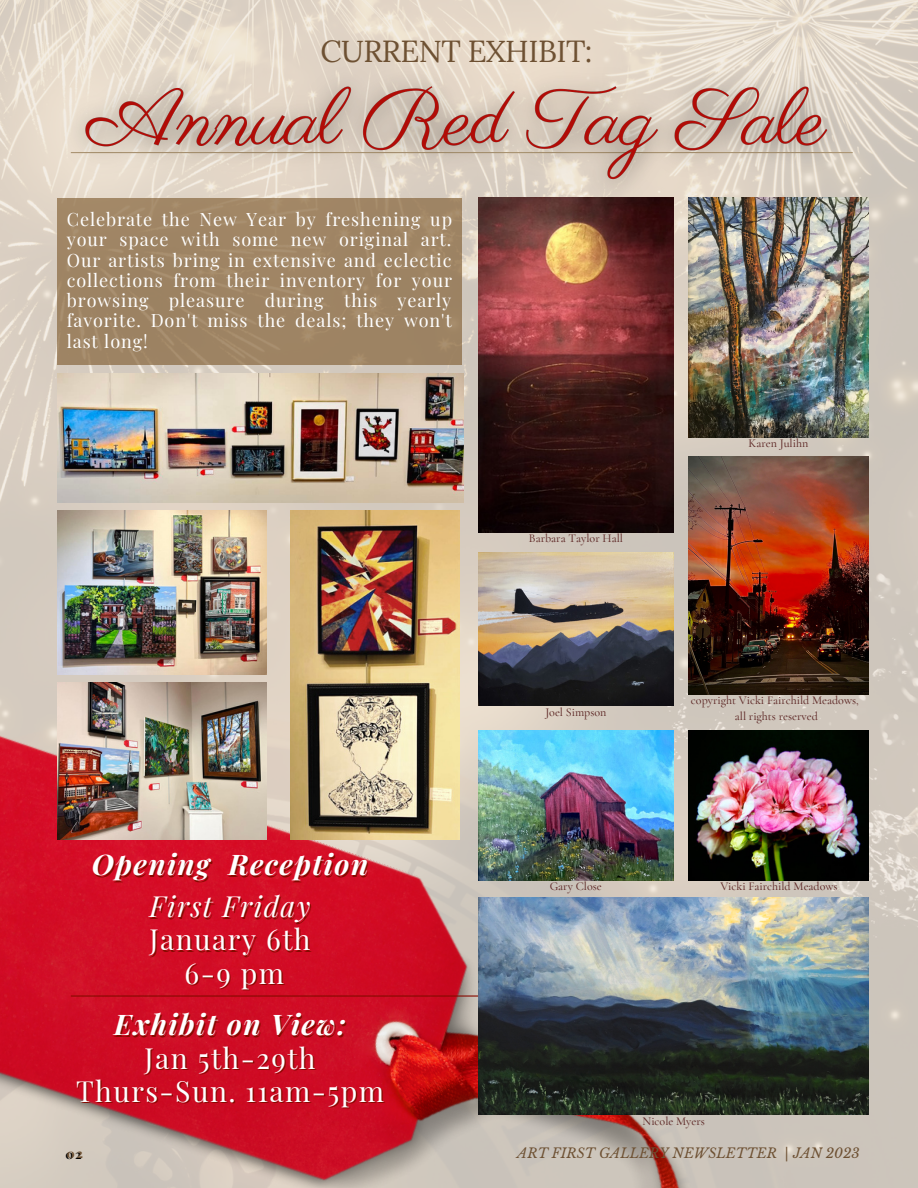
<style>
.page{position:relative;width:918px;height:1188px;background:#fff}
.page>*{position:absolute;margin:0;border:0;box-sizing:border-box;transform-origin:0 0}
.t1{font:30.45px "Lora";letter-spacing:-.02em;color:#6e5133}
.t2{font:28.5px/33.2px "Playfair Display";letter-spacing:.05em;color:#fff;text-align:center}
.t3{font:italic 700 28.5px "Playfair Display";letter-spacing:.05em;color:#fff}
.t4{font:italic 28.5px "Playfair Display";letter-spacing:.05em;color:#fff}
.t5{font:18px/20.2px "Playfair Display";letter-spacing:.05em;color:#fff;text-align:justify}
.t6{font:italic 13.5px "Libre Baskerville";color:#6e5133}
.t7{font:700 12.45px "Playfair Display";color:#000}
.t8{font:500 12px/16px "Cormorant Garamond";color:#5f2a28;text-align:center}
</style>
<div class="page">
<img style="left:0;top:0;width:918px;height:1188px">
<img style="left:0;top:710px;width:786px;height:478px">
<hr style="left:71px;top:995px;width:782px;height:2px;background:#860a00">
<img style="left:478px;top:217px;width:196px;height:316px">
<img style="left:688px;top:457px;width:180px;height:237px">
<img style="left:688px;top:730px;width:180px;height:150px">
<img style="left:688px;top:198px;width:180px;height:239px">
<img style="left:478px;top:553px;width:196px;height:153px">
<img style="left:478px;top:730px;width:196px;height:150px">
<img style="left:478px;top:897px;width:391px;height:217px">
<div style="left:58px;top:198px;width:404px;height:167px;background:#9e8464"></div>
<img style="left:58px;top:510px;width:209px;height:164px">
<img style="left:58px;top:373px;width:406px;height:129px">
<img style="left:58px;top:683px;width:209px;height:156px">
<img style="left:291px;top:510px;width:168px;height:330px">
<img style="left:51px;top:39px;width:810px;height:178px">
<h1 class="t1" style="left:320px;top:32px;width:274px">CURRENT EXHIBIT:</h1>
<p class="t5" style="left:67px;top:209px;width:387px">Celebrate the New Year by freshening up your space with some new original art.<br>Our artists bring in extensive and eclectic collections from their inventory for your browsing pleasure during this yearly favorite. Don't miss the deals; they won't last long!</p>
<h2 class="t3" style="left:92px;top:845px;width:278px">Opening Reception</h2>
<h2 class="t4" style="left:150px;top:886px;width:163px">First Friday</h2>
<h2 class="t2" style="left:149px;top:922px;width:163px">January 6th<br>6-9 pm</h2>
<h2 class="t3" style="left:114px;top:1005px;width:234px">Exhibit on View:</h2>
<h2 class="t2" style="left:76px;top:1040px;width:310px">Jan 5th-29th<br>Thurs-Sun. 11am-5pm</h2>
<p class="t8" style="left:529px;top:530px;width:96px">Barbara Taylor Hall</p>
<p class="t8" style="left:545px;top:704px;width:63px">Joel Simpson</p>
<p class="t8" style="left:749px;top:436px;width:61px">Karen Julihn</p>
<p class="t8" style="left:691px;top:692px;width:169px">copyright Vicki Fairchild Meadows, all rights reserved</p>
<p class="t8" style="left:550px;top:878px;width:54px">Gary Close</p>
<p class="t8" style="left:720px;top:878px;width:119px">Vicki Fairchild Meadows</p>
<p class="t8" style="left:643px;top:1113px;width:64px">Nicole Myers</p>
<p class="t7" style="left:65px;top:1145px;width:18px">02</p>
<p class="t6" style="left:517px;top:1145px;width:344px">ART FIRST GALLERY NEWSLETTER | JAN 2023</p>
</div>
